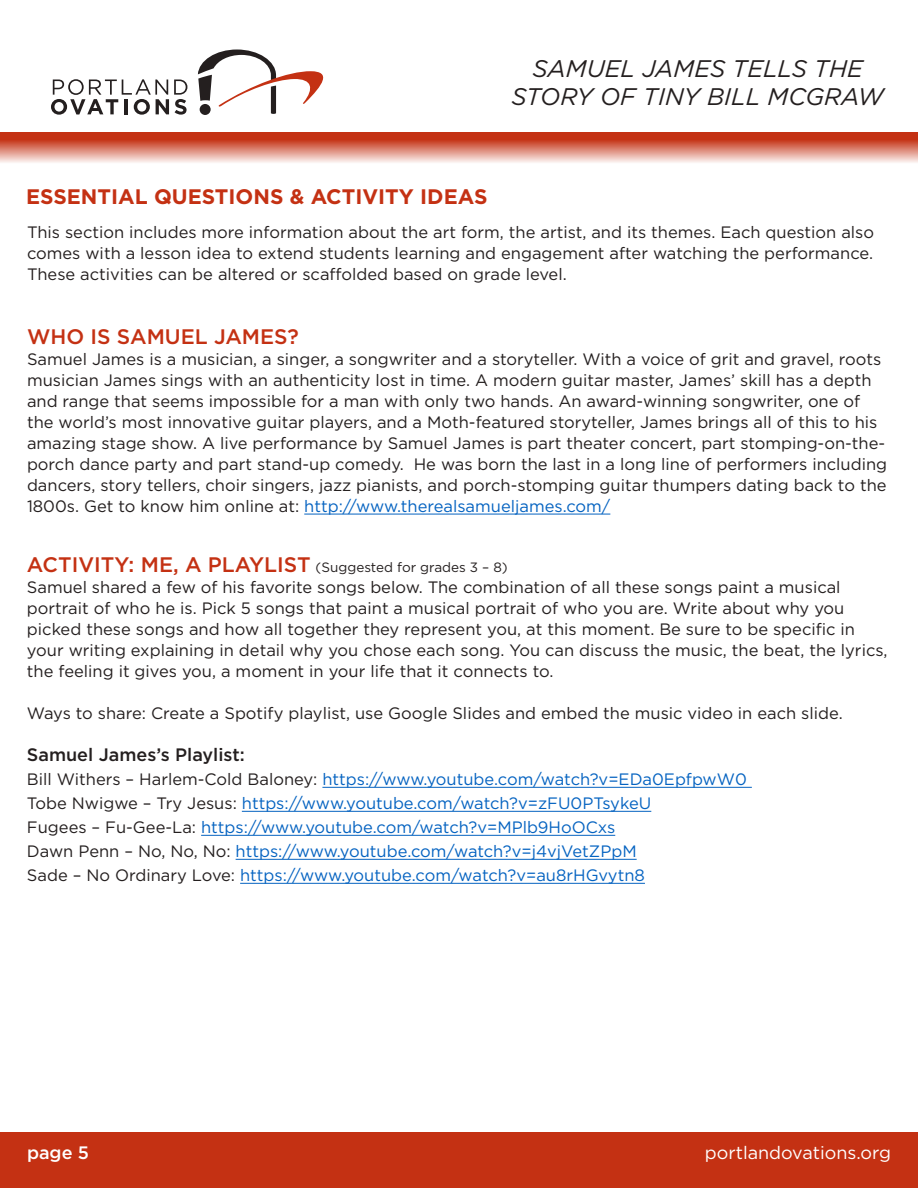
<style>
.page{position:relative;width:918px;height:1188px;background:#fff}
.page>*{position:absolute;margin:0;border:0;box-sizing:border-box;transform-origin:0 0}
.t1{font:italic 24px/28.8px "Gotham";color:#241f1f;text-align:center}
.t2{font:700 21px "Gotham";color:#c43113}
.t3{font:500 21px "Gotham";color:#c43113}
.t4{font:500 18px "Gotham";color:#241f1f}
.t5{font:18px "Gotham";color:#fff}
.t6{font:500 18px "Gotham";color:#fff}
.t7{font:16.5px/21px "Gotham";color:#241f1f}
.t8{font:16.5px/24px "Gotham";color:#0563c1}
.t9{font:13.5px "Gotham";color:#241f1f}
.s1{color:#0563c1}
.s2{font-weight:500;font-size:21px;color:#c43113}
.s3{color:#241f1f}
</style>
<div class="page">
<div style="left:0;top:1132px;width:918px;height:56px;background:#c43113"></div>
<svg style="left:198px;top:50px;width:125px;height:64px"></svg>
<svg style="left:51px;top:79px;width:136px;height:36px"></svg>
<div style="left:0;top:133px;width:918px;height:6px;background:#c43113"></div>
<div style="left:0;top:139px;width:918px;height:24px;background:linear-gradient(to bottom,#c33012,#f9ebe8)"></div>
<hr style="left:304px;top:514px;width:306px;height:1px;background:#0563c1">
<hr style="left:322px;top:787px;width:430px;height:1px;background:#0563c1">
<hr style="left:242px;top:811px;width:409px;height:1px;background:#0563c1">
<hr style="left:201px;top:835px;width:414px;height:1px;background:#0563c1">
<hr style="left:236px;top:859px;width:401px;height:1px;background:#0563c1">
<hr style="left:240px;top:883px;width:405px;height:1px;background:#0563c1">
<h1 class="t1" style="left:512px;top:53px;width:374px">SAMUEL JAMES TELLS THE<br>STORY OF TINY BILL MCGRAW</h1>
<p class="t2" style="left:26px;top:183px;width:463px">ESSENTIAL QUESTIONS &amp; ACTIVITY IDEAS</p>
<p class="t7" style="left:27px;top:221px;width:849px;text-align:justify">This section includes more information about the art form, the artist, and its themes. Each question also comes with a lesson idea to extend students learning and engagement after watching the performance.<br>These activities can be altered or scaffolded based on grade level.</p>
<p class="t3" style="left:27px;top:323px;width:273px">WHO IS SAMUEL JAMES?</p>
<p class="t7" style="left:27px;top:348px;width:862px">Samuel James is a musician, a singer, a songwriter and a storyteller. With a voice of grit and gravel, roots musician James sings with an authenticity lost in time. A modern guitar master, James’ skill has a depth and range that seems impossible for a man with only two hands. An award-winning songwriter, one of the world’s most innovative guitar players, and a Moth-featured storyteller, James brings all of this to his amazing stage show. A live performance by Samuel James is part theater concert, part stomping-on-the&shy;porch dance party and part stand-up comedy. He was born the last in a long line of performers including dancers, story tellers, choir singers, jazz pianists, and porch-stomping guitar thumpers dating back to the 1800s. Get to know him online at: <span class="s1">http://www.therealsamueljames.com/</span></p>
<p class="t9" style="left:27px;top:559px;width:482px"><span class="s2">ACTIVITY: ME, A PLAYLIST</span> (Suggested for grades 3 – 8)</p>
<p class="t7" style="left:27px;top:576px;width:862px">Samuel shared a few of his favorite songs below. The combination of all these songs paint a musical portrait of who he is. Pick 5 songs that paint a musical portrait of who you are. Write about why you picked these songs and how all together they represent you, at this moment. Be sure to be specific in your writing explaining in detail why you chose each song. You can discuss the music, the beat, the lyrics, the feeling it gives you, a moment in your life that it connects to.</p>
<p class="t7" style="left:27px;top:702px;width:817px">Ways to share: Create a Spotify playlist, use Google Slides and embed the music video in each slide.</p>
<p class="t4" style="left:27px;top:743px;width:219px">Samuel James’s Playlist:</p>
<p class="t8" style="left:27px;top:767px;width:721px"><span class="s3">Bill Withers – Harlem-Cold Baloney:</span> https://www.youtube.com/watch?v=EDa0EpfpwW0<br><span class="s3">Tobe Nwigwe – Try Jesus:</span> https://www.youtube.com/watch?v=zFU0PTsykeU<br><span class="s3">Fugees – Fu-Gee-La:</span> https://www.youtube.com/watch?v=MPlb9HoOCxs<br><span class="s3">Dawn Penn – No, No, No:</span> https://www.youtube.com/watch?v=j4vjVetZPpM<br><span class="s3">Sade – No Ordinary Love:</span> https://www.youtube.com/watch?v=au8rHGvytn8</p>
<p class="t6" style="left:27px;top:1141px;width:64px">page 5</p>
<p class="t5" style="left:705px;top:1141px;width:188px">portlandovations.org</p>
</div>
